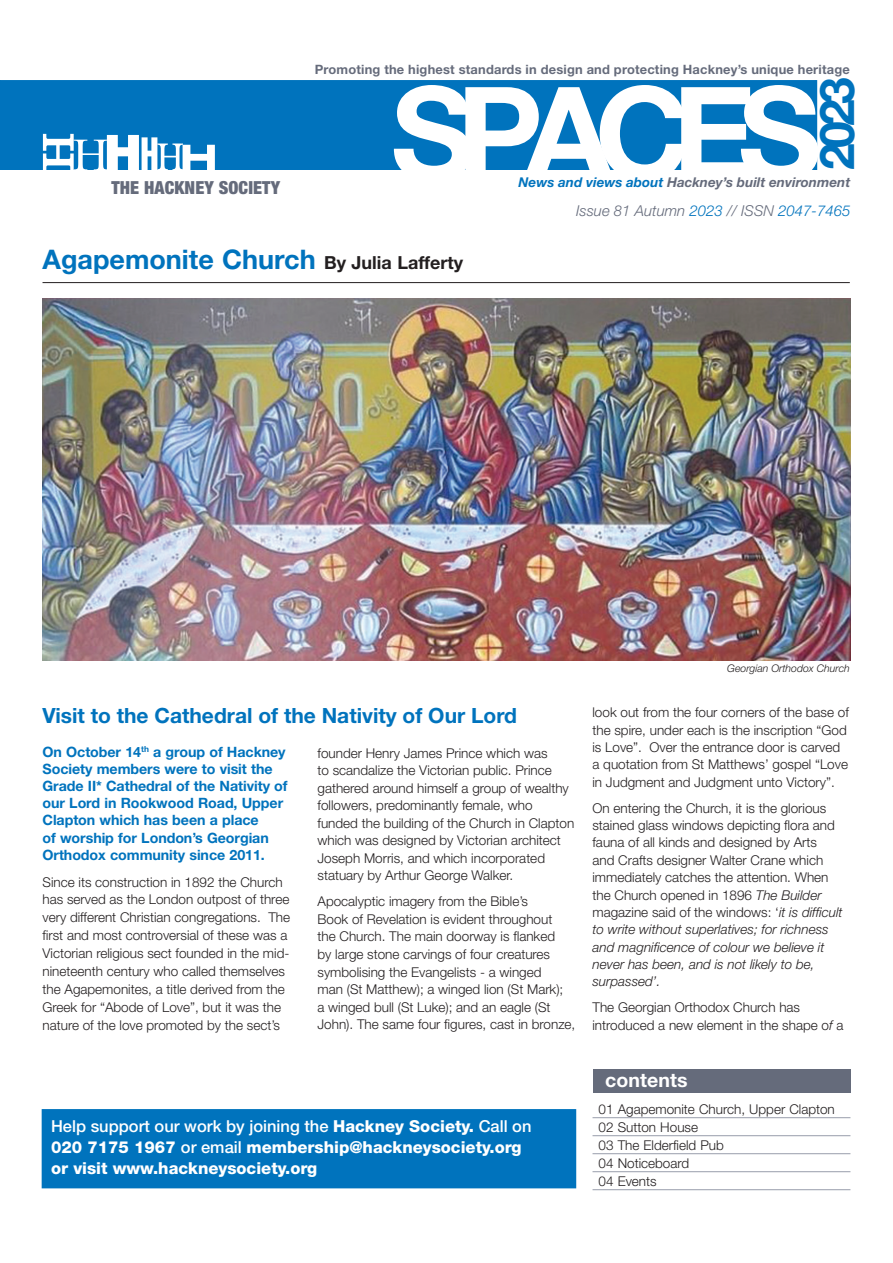
<style>
.page{position:relative;width:893px;height:1263px;background:#fff}
.page>*{position:absolute;margin:0;border:0;box-sizing:border-box;transform-origin:0 0}
.italic_colour{font:700 129px "Helvetica Neue LT";letter-spacing:-.14em;color:#fff}
.italic_colour-2{font:700 48px "Helvetica Neue LT";color:#0073bd}
.t1{font:700 27px "Helvetica Neue LT";color:#0073bd}
.bold_title{font:700 21px "Helvetica Neue LT";color:#0073bd}
.italic_colour-3{font:700 19.5px "Helvetica Neue LT";letter-spacing:.005em;color:#fff}
.italic_colour-4{font:900 condensed 18px "Helvetica Neue LT";letter-spacing:.005em;color:#656b7b}
.italic_colour-5{font:800 16.5px/21px "Helvetica Neue LT";color:#fff}
.italic_colour-6{font:italic 300 15px "Helvetica Neue LT";color:#656b7b}
.intro_text{font:700 14.25px/17.1px "Helvetica Neue LT";letter-spacing:-.005em;color:#0073bd}
.contents{font:300 13.5px/17.4px "Helvetica Neue LT";color:#231f20}
.italic_colour-7{font:italic 700 13.5px "Helvetica Neue LT";color:#656b7b}
.italic_colour-8{font:700 12.9px "Helvetica Neue LT";letter-spacing:.015em;color:#656b7b}
.t2{font:italic 300 10.5px "Helvetica Neue LT";color:#231f20}
.s1{color:#0073bd}
.s2{font-size:18px;color:#231f20}
.s3{font-weight:500}
.s4{font-style:italic}
</style>
<div class="page">
<div style="left:0;top:81px;width:816px;height:88px;background:#0073bd"></div>
<div style="left:0;top:80px;width:817px;height:90px;border:2px solid #0073bd"></div>
<svg style="left:43px;top:134px;width:172px;height:36px"></svg>
<div style="left:42px;top:1109px;width:534px;height:79px;background:#0073bd;border:2px solid #0073bd"></div>
<div style="left:592px;top:1069px;width:258px;height:23px;background:#656b7b"></div>
<hr style="left:592px;top:1117px;width:258px;height:1px;background:#989dab">
<hr style="left:592px;top:1135px;width:258px;height:1px;background:#989dab">
<hr style="left:592px;top:1153px;width:258px;height:1px;background:#989dab">
<hr style="left:592px;top:1171px;width:258px;height:1px;background:#989dab">
<hr style="left:592px;top:1189px;width:258px;height:1px;background:#989dab">
<img style="left:43px;top:298px;width:807px;height:363px">
<hr style="left:43px;top:282px;width:807px;height:1px;background:#231f20">
<p class="italic_colour-4" style="left:111px;top:176px;width:170px">THE HACKNEY SOCIETY</p>
<p class="italic_colour-8" style="left:315px;top:61px;width:537px">Promoting the highest standards in design and protecting Hackney’s unique heritage</p>
<p class="italic_colour" style="left:391px;top:54px;width:432px">SPACES</p>
<p class="italic_colour-2" style="left:807px;top:170px;width:94px;rotate:-90deg">2023</p>
<p class="italic_colour-7" style="left:519px;top:174px;width:333px"><span class="s1">News and views about</span> Hackney’s built environment</p>
<p class="italic_colour-6" style="left:576px;top:202px;width:276px">Issue 81 Autumn <span class="s1">2023</span> // ISSN <span class="s1">2047-7465</span></p>
<h1 class="t1" style="left:43px;top:243px;width:422px">Agapemonite Church <span class="s2">By Julia Lafferty</span></h1>
<p class="bold_title" style="left:43px;top:702px;width:476px">Visit to the Cathedral of the Nativity of Our Lord</p>
<p class="intro_text" style="left:43px;top:743px;width:247px">On October 14<sup>th</sup> a group of Hackney<br>Society members were to visit the<br>Grade II* Cathedral of the Nativity of our Lord in Rookwood Road, Upper<br>Clapton which has been a place<br>of worship for London’s Georgian<br>Orthodox community since 2011.</p>
<p class="contents" style="left:43px;top:872px;width:249px;line-height:17.9px">Since its construction in 1892 the Church has served as the London outpost of three very different Christian congregations. The first and most controversial of these was a Victorian religious sect founded in the mid&shy;nineteenth century who called themselves the Agapemonites, a title derived from the Greek for “Abode of Love”, but it was the nature of the love promoted by the sect’s</p>
<p class="contents" style="left:317px;top:744px;width:258px">founder Henry James Prince which was<br>to scandalize the Victorian public. Prince gathered around himself a group of wealthy followers, predominantly female, who funded the building of the Church in Clapton which was designed by Victorian architect Joseph Morris, and which incorporated statuary by Arthur George Walker.</p>
<p class="contents" style="left:317px;top:892px;width:259px">Apocalyptic imagery from the Bible’s<br>Book of Revelation is evident throughout<br>the Church. The main doorway is flanked<br>by large stone carvings of four creatures symbolising the Evangelists - a winged<br>man (St Matthew); a winged lion (St Mark);<br>a winged bull (St Luke); and an eagle (St John). The same four figures, cast in bronze,</p>
<p class="italic_colour-5" style="left:51px;top:1116px;width:482px"><span class="s3">Help support our work by joining the</span> Hackney Society. <span class="s3">Call on<br></span>020 7175 1967 <span class="s3">or email</span> membership@hackneysociety.org or visit www.hackneysociety.org</p>
<p class="t2" style="left:727px;top:662px;width:124px">Georgian Orthodox Church</p>
<p class="contents" style="left:592px;top:703px;width:258px">look out from the four corners of the base of the spire, under each is the inscription “God is Love”. Over the entrance door is carved a quotation from St Matthews’ gospel “Love in Judgment and Judgment unto Victory”.</p>
<p class="contents" style="left:592px;top:799px;width:252px">On entering the Church, it is the glorious stained glass windows depicting flora and fauna of all kinds and designed by Arts<br>and Crafts designer Walter Crane which immediately catches the attention. When the Church opened in 1896 <span class="s4">The Builder </span>magazine said of the windows: ‘<span class="s4">it is difficult to write without superlatives; for richness and magnificence of colour we believe it never has been, and is not likely to be, surpassed’.</span></p>
<p class="contents" style="left:592px;top:998px;width:252px">The Georgian Orthodox Church has introduced a new element in the shape o<span class="s4">f</span> a</p>
<p class="italic_colour-3" style="left:605px;top:1067px;width:84px">contents</p>
<p class="contents" style="left:598px;top:1100px;width:238px">01 Agapemonite Church, Upper Clapton</p>
<p class="contents" style="left:598px;top:1118px;width:101px">02 Sutton House</p>
<p class="contents" style="left:598px;top:1136px;width:127px">03 The Elderfield Pub</p>
<p class="contents" style="left:598px;top:1154px;width:92px">04 Noticeboard</p>
<p class="contents" style="left:598px;top:1172px;width:60px">04 Events</p>
</div>
